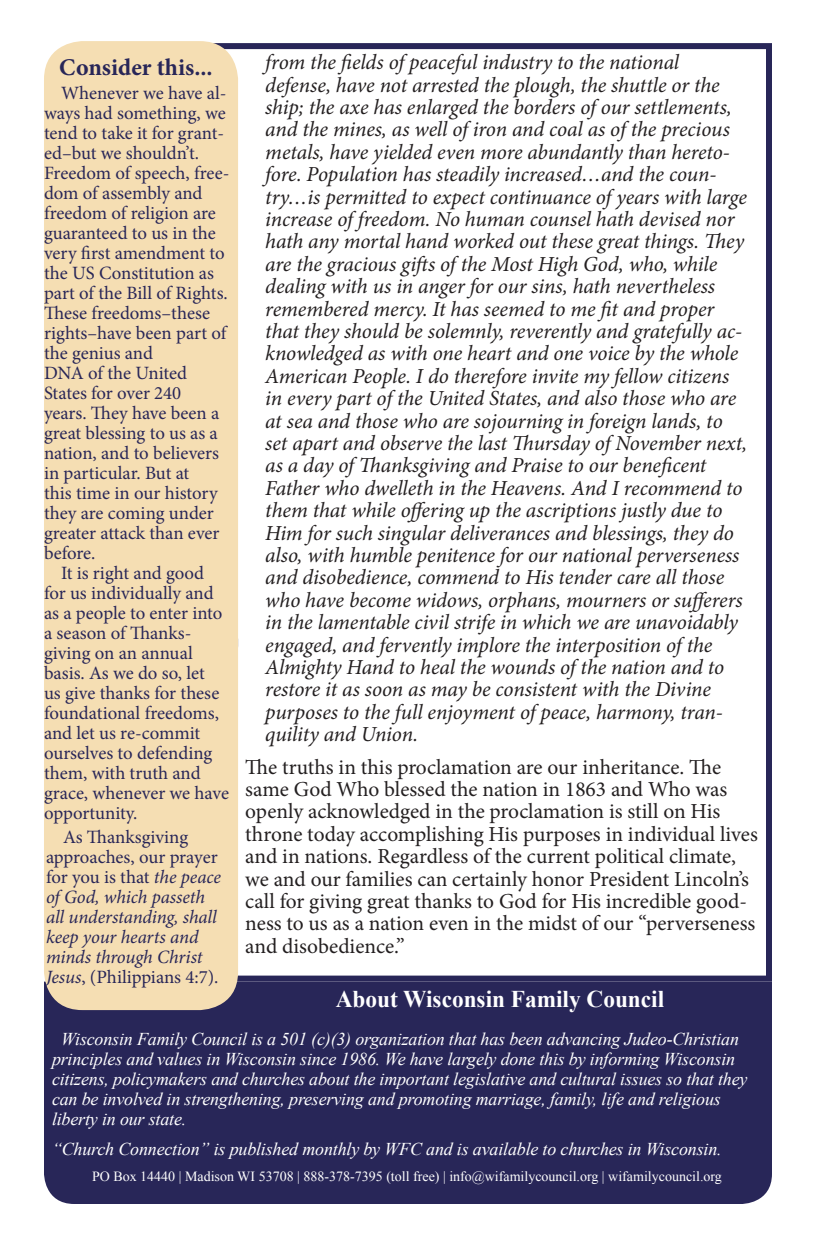
<style>
.page{position:relative;width:816px;height:1248px;background:#fff}
.page>*{position:absolute;margin:0;border:0;box-sizing:border-box;transform-origin:0 0}
.t1{font:700 24px "Times New Roman";color:#fff}
.t2{font:700 24px "Minion Pro";color:#282658}
.t3{font:italic 21.4px/22.4px "Minion Pro";letter-spacing:-.005em;color:#231f20}
.t4{font:21.4px/22.4px "Minion Pro";color:#231f20}
.t5{font:18.8px/20px "Minion Pro";letter-spacing:-.005em;color:#282658}
.t6{font:italic 18.8px/20px "Minion Pro";letter-spacing:-.005em;color:#282658}
.t7{font:italic 18px/20px "Times New Roman";letter-spacing:-.01em;color:#fff}
.t8{font:14px "Times New Roman";color:#fff}
.s1{font-style:normal}
</style>
<div class="page">
<div style="left:199px;top:43px;width:573px;height:939px;border:6px solid #282658"></div>
<div style="left:44px;top:982px;width:728px;height:222px;background:#282658"></div>
<div style="left:44px;top:41px;width:194px;height:969px;background:#f5deb3;border-radius:38px"></div>
<p class="t2" style="left:59px;top:50px;width:155px">Consider this...</p>
<p class="t5" style="left:44px;top:83px;width:187px;text-indent:17px">Whenever we have al&shy;ways had something, we tend to take it for grant&shy;ed–but we shouldn’t.<br>Freedom of speech, free&shy;dom of assembly and freedom of religion are guaranteed to us in the very first amendment to the US Constitution as part of the Bill of Rights.<br>These freedoms–these rights–have been part of the genius and<br>DNA of the United<br>States for over 240<br>years. They have been a great blessing to us as a nation, and to believers in particular. But at<br>this time in our history they are coming under greater attack than ever before.</p>
<p class="t5" style="left:44px;top:563px;width:187px;text-indent:17px">It is right and good for us individually and as a people to enter into a season of Thanks&shy;giving on an annual basis. As we do so, let<br>us give thanks for these foundational freedoms, and let us re-commit ourselves to defending them, with truth and grace, whenever we have opportunity.</p>
<p class="t6" style="left:46px;top:827px;width:177px;text-indent:17px"><span class="s1">As Thanksgiving approaches, our prayer for you is that</span> the peace of God, which passeth all understanding, shall keep your hearts and minds through Christ<br>Jesus<span class="s1">, (Philippians 4:7).</span></p>
<p class="t3" style="left:265px;top:51px;width:483px">from the fields of peaceful industry to the national defense, have not arrested the plough, the shuttle or the ship; the axe has enlarged the borders of our settlements, and the mines, as well of iron and coal as of the precious metals, have yielded even more abundantly than hereto&shy;fore. Population has steadily increased…and the coun&shy;try…is permitted to expect continuance of years with large increase of freedom. No human counsel hath devised nor hath any mortal hand worked out these great things. They are the gracious gifts of the Most High God, who, while dealing with us in anger for our sins, hath nevertheless remembered mercy. It has seemed to me fit and proper that they should be solemnly, reverently and gratefully ac&shy;knowledged as with one heart and one voice by the whole American People. I do therefore invite my fellow citizens in every part of the United States, and also those who are at sea and those who are sojourning in foreign lands, to set apart and observe the last Thursday of November next, as a day of Thanksgiving and Praise to our beneficent Father who dwelleth in the Heavens. And I recommend to them that while offering up the ascriptions justly due to Him for such singular deliverances and blessings, they do also, with humble penitence for our national perverseness and disobedience, commend to His tender care all those who have become widows, orphans, mourners or sufferers in the lamentable civil strife in which we are unavoidably engaged, and fervently implore the interposition of the Almighty Hand to heal the wounds of the nation and to restore it as soon as may be consistent with the Divine purposes to the full enjoyment of peace, harmony, tran&shy;quility and Union.</p>
<p class="t4" style="left:245px;top:756px;width:514px">The truths in this proclamation are our inheritance. The same God Who blessed the nation in 1863 and Who was openly acknowledged in the proclamation is still on His throne today accomplishing His purposes in individual lives and in nations. Regardless of the current political climate, we and our families can certainly honor President Lincoln’s call for giving great thanks to God for His incredible good&shy;ness to us as a nation even in the midst of our “perverseness and disobedience.”</p>
<p class="t1" style="left:336px;top:982px;width:330px">About Wisconsin Family Council</p>
<p class="t7" style="left:52px;top:1028px;width:697px;text-indent:9px">Wisconsin Family Council is a 501 (c)(3) organization that has been advancing Judeo-Christian principles and values in Wisconsin since 1986. We have largely done this by informing Wisconsin citizens, policymakers and churches about the important legislative and cultural issues so that they can be involved in strengthening, preserving and promoting marriage, family, life and religious liberty in our state.</p>
<p class="t7" style="left:52px;top:1138px;width:671px">“Church Connection” is published monthly by WFC and is available to churches in Wisconsin.</p>
<p class="t8" style="left:92px;top:1167px;width:631px">PO Box 14440 | Madison WI 53708 | 888-378-7395 (toll free) | info@wifamilycouncil.org | wifamilycouncil.org</p>
</div>
